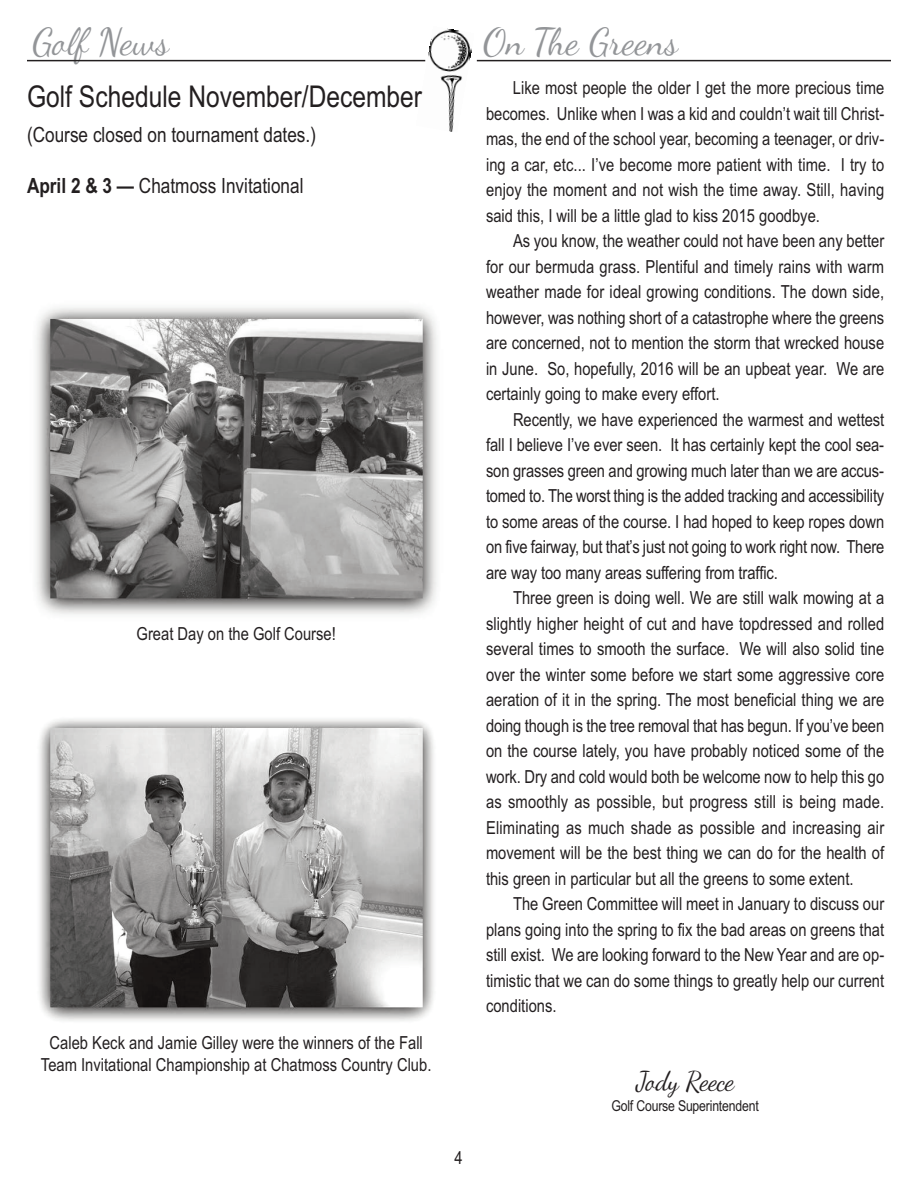
<style>
.page{position:relative;width:918px;height:1188px;background:#fff}
.page>*{position:absolute;margin:0;border:0;box-sizing:border-box;transform-origin:0 0}
.t1{font:37.5px "Dancing Script OT";color:#939598}
.t2{font:30px "Arial Narrow";color:#231f20}
.t3{font:27px "Dancing Script OT";letter-spacing:-.02em;color:#231f20}
.t4{font:21px "Arial Narrow";color:#231f20}
.t5{font:18px/25.5px "Arial Narrow";color:#231f20;text-align:justify}
.t6{font:15px "Arial Narrow";letter-spacing:-.015em;color:#231f20}
.s1{font-weight:700}
</style>
<div class="page">
<img style="left:416px;top:28px;width:56px;height:104px">
<hr style="left:27px;top:60px;width:398px;height:1px;background:#231f20">
<hr style="left:477px;top:60px;width:414px;height:1px;background:#231f20">
<img style="left:39px;top:719px;width:395px;height:302px">
<img style="left:36px;top:307px;width:401px;height:308px">
<h1 class="t1" style="left:33px;top:19px;width:138px">Golf News</h1>
<h1 class="t1" style="left:484px;top:19px;width:196px">On The Greens</h1>
<h2 class="t2" style="left:27px;top:79px;width:397px">Golf Schedule November/December</h2>
<p class="t4" style="left:27px;top:122px;width:291px">(Course closed on tournament dates.)</p>
<p class="t4" style="left:27px;top:173px;width:278px"><span class="s1">April 2 &amp; 3 —</span> Chatmoss Invitational</p>
<p class="t5" style="left:486px;top:75px;width:400px;text-indent:27px">Like most people the older I get the more precious time becomes. Unlike when I was a kid and couldn’t wait till Christ&shy;mas, the end of the school year, becoming a teenager, or driv&shy;ing a car, etc... I’ve become more patient with time. I try to enjoy the moment and not wish the time away. Still, having said this, I will be a little glad to kiss 2015 goodbye.</p>
<p class="t5" style="left:486px;top:228px;width:400px;text-indent:27px">As you know, the weather could not have been any better for our bermuda grass. Plentiful and timely rains with warm weather made for ideal growing conditions. The down side, however, was nothing short of a catastrophe where the greens are concerned, not to mention the storm that wrecked house in June. So, hopefully, 2016 will be an upbeat year. We are certainly going to make every effort.</p>
<p class="t5" style="left:486px;top:407px;width:400px;text-indent:27px">Recently, we have experienced the warmest and wettest fall I believe I’ve ever seen. It has certainly kept the cool sea&shy;son grasses green and growing much later than we are accus&shy;tomed to. The worst thing is the added tracking and accessibility to some areas of the course. I had hoped to keep ropes down on five fairway, but that’s just not going to work right now. There are way too many areas suffering from traffic.</p>
<p class="t5" style="left:486px;top:585px;width:400px;text-indent:27px">Three green is doing well. We are still walk mowing at a slightly higher height of cut and have topdressed and rolled several times to smooth the surface. We will also solid tine over the winter some before we start some aggressive core aeration of it in the spring. The most beneficial thing we are doing though is the tree removal that has begun. If you’ve been on the course lately, you have probably noticed some of the work. Dry and cold would both be welcome now to help this go as smoothly as possible, but progress still is being made.<br>Eliminating as much shade as possible and increasing air movement will be the best thing we can do for the health of this green in particular but all the greens to some extent.</p>
<p class="t5" style="left:486px;top:891px;width:400px;text-indent:27px">The Green Committee will meet in January to discuss our plans going into the spring to fix the bad areas on greens that still exist. We are looking forward to the New Year and are op&shy;timistic that we can do some things to greatly help our current conditions.</p>
<p class="t5" style="left:137px;top:621px;width:201px">Great Day on the Golf Course!</p>
<p class="t5" style="left:41px;top:1032px;width:392px;line-height:21.6px;text-align:center">Caleb Keck and Jamie Gilley were the winners of the Fall<br>Team Invitational Championship at Chatmoss Country Club.</p>
<p class="t5" style="left:454px;top:1145px;width:10px">4</p>
<h3 class="t3" style="left:635px;top:1065px;width:101px">Jody Reece</h3>
<p class="t6" style="left:611px;top:1097px;width:149px">Golf Course Superintendent</p>
</div>
